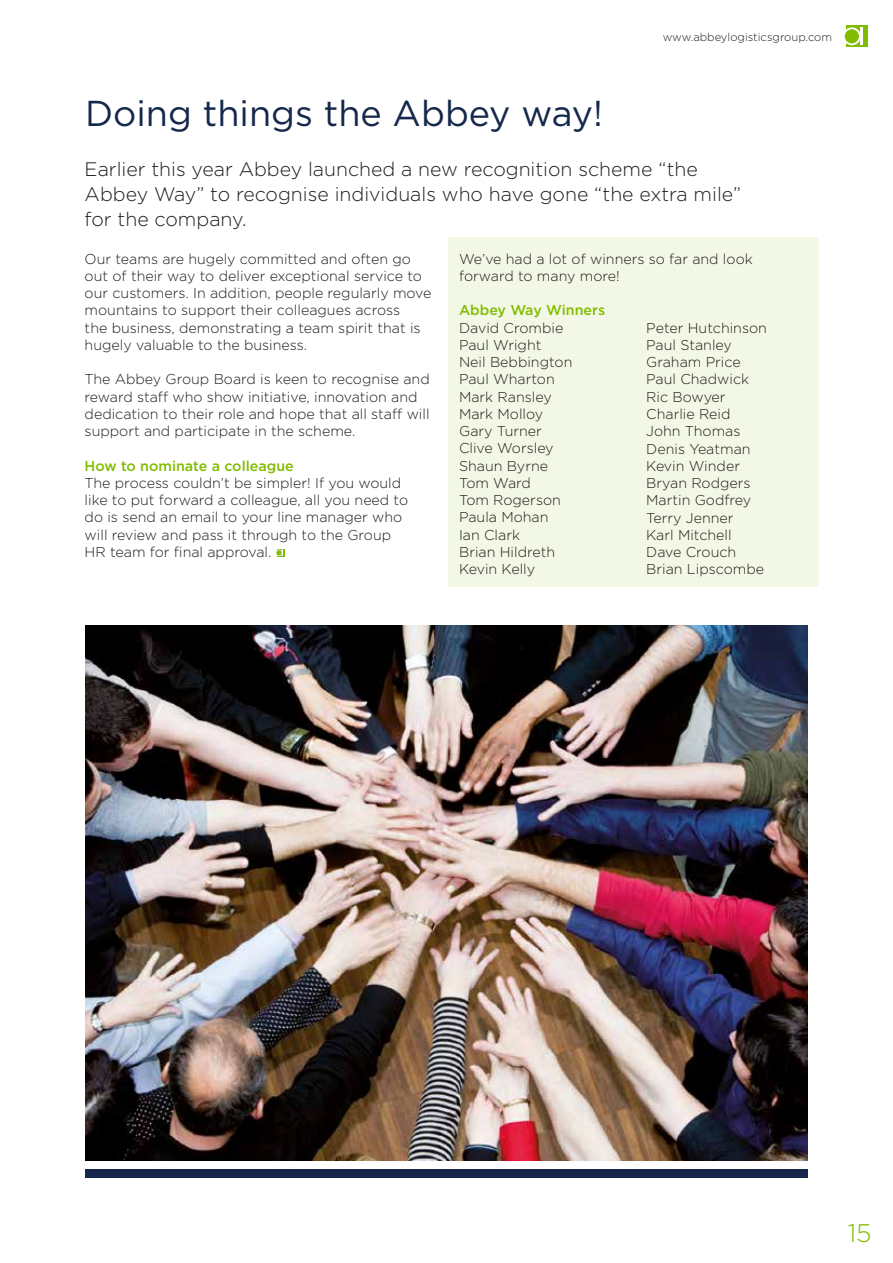
<style>
.page{position:relative;width:893px;height:1263px;background:#fff}
.page>*{position:absolute;margin:0;border:0;box-sizing:border-box;transform-origin:0 0}
.t1{font:36px "Gotham";color:#15284b}
.t2{font:300 25.5px "Gotham";color:#82bc00}
.t3{font:300 19.5px/24.8px "Gotham";color:#1d1d1b}
.t4{font:300 14.25px/17.2px "Gotham";color:#1d1d1b}
.t5{font:500 14.25px "Gotham";color:#82bc00}
.t6{font:300 11.25px "Gotham";color:#1d1d1b}
</style>
<div class="page">
<div style="left:448px;top:237px;width:371px;height:350px;background:#f3f8e6"></div>
<div style="left:277px;top:549px;width:8px;height:8px;background:#82bc00"></div>
<svg style="left:276px;top:550px;width:7px;height:6px"></svg>
<svg style="left:846px;top:26px;width:21px;height:21px"></svg>
<svg style="left:844px;top:27px;width:18px;height:18px"></svg>
<div style="left:845px;top:29px;width:14px;height:14px;background:#82bc00;border-radius:50%"></div>
<img style="left:85px;top:626px;width:723px;height:535px">
<div style="left:85px;top:1169px;width:723px;height:9px;background:#15284b"></div>
<p class="t6" style="left:663px;top:31px;width:171px">www.abbeylogisticsgroup.com</p>
<h1 class="t1" style="left:85px;top:93px;width:519px">Doing things the Abbey way!</h1>
<h3 class="t3" style="left:85px;top:157px;width:658px">Earlier this year Abbey launched a new recognition scheme “the<br>Abbey Way” to recognise individuals who have gone “the extra mile” for the company.</h3>
<p class="t4" style="left:85px;top:250px;width:348px">Our teams are hugely committed and often go out of their way to deliver exceptional service to our customers. I n addition, people regularly move mountains to support their colleagues across<br>the business, demonstrating a team spirit that is hugely valuable to the business.</p>
<p class="t4" style="left:85px;top:370px;width:347px">The Abbey Group Board is keen to recognise and reward staff who show initiative, innovation and dedication to their role and hope that all staff will support and participate in the scheme.</p>
<p class="t5" style="left:85px;top:457px;width:211px">How to nominate a colleague</p>
<p class="t4" style="left:85px;top:474px;width:325px">The process couldn’t be simpler! If you would like to put forward a colleague, all you need to do is send an email to your line manager who will review and pass it through to the Group HR team for final approval.</p>
<p class="t4" style="left:459px;top:250px;width:295px">We’ve had a lot of winners so far and look forward to many more!</p>
<p class="t5" style="left:459px;top:302px;width:148px">Abbey Way Winners</p>
<p class="t4" style="left:459px;top:319px;width:115px">David Crombie<br>Paul Wright<br>Neil Bebbington<br>Paul Wharton<br>Mark Ransley<br>Mark Molloy<br>Gary Turner<br>Clive Worsley<br>Shaun Byrne<br>Tom Ward<br>Tom Rogerson<br>Paula Mohan<br>Ian Clark<br>Brian Hildreth<br>Kevin Kelly</p>
<p class="t4" style="left:646px;top:319px;width:122px">Peter Hutchinson<br>Paul Stanley<br>Graham Price<br>Paul Chadwick<br>Ric Bowyer<br>Charlie Reid<br>John Thomas<br>Denis Yeatman<br>Kevin Winder<br>Bryan Rodgers<br>Martin Godfrey<br>Terry Jenner<br>Karl Mitchell<br>Dave Crouch<br>Brian Lipscombe</p>
<h2 class="t2" style="left:848px;top:1219px;width:25px">15</h2>
</div>
